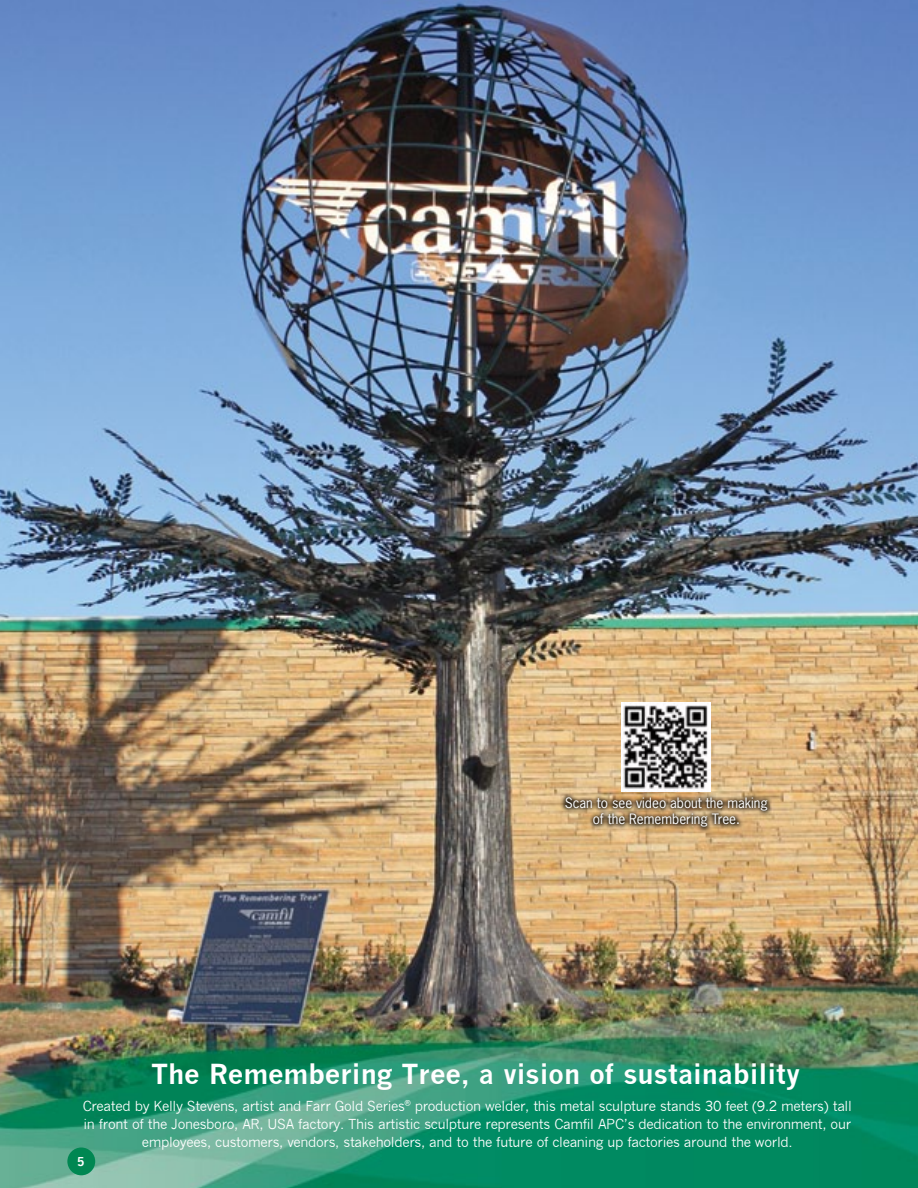
<style>
.page{position:relative;width:918px;height:1188px;background:#fff}
.page>*{position:absolute;margin:0;border:0;box-sizing:border-box;transform-origin:0 0}
.t1{font:700 27px "News Gothic";color:#fff}
.t2{font:13.5px/18px "News Gothic";letter-spacing:-.025em;color:#fff;text-align:center}
.t3{font:13.5px/16.2px "News Gothic Std";color:#fff;text-align:center}
.t4{font:700 12px "News Gothic";color:#fff}
</style>
<div class="page">
<img style="left:0;top:0;width:918px;height:1188px">
<div style="left:67px;top:1148px;width:28px;height:27px;background:#008752;border-radius:50%"></div>
<img style="left:621px;top:702px;width:90px;height:90px">
<div style="left:559px;top:793px;width:213px;height:39px;background:#000;opacity:.75"></div>
<p class="t3" style="left:565px;top:795px;width:205px">Scan to see video about the making of the Remembering Tree.</p>
<h1 class="t1" style="left:151px;top:1058px;width:651px">The Remembering Tree, a vision of sustainability</h1>
<p class="t2" style="left:83px;top:1097px;width:771px">Created by Kelly Stevens, artist and Farr Gold Series<sup>®</sup> production welder, this metal sculpture stands 30 feet (9.2 meters) tall in front of the Jonesboro, AR, USA factory. This artistic sculpture represents Camfil APC’s dedication to the environment, our employees, customers, vendors, stakeholders, and to the future of cleaning up factories around the world.</p>
<p class="t4" style="left:77px;top:1154px;width:9px">5</p>
</div>
